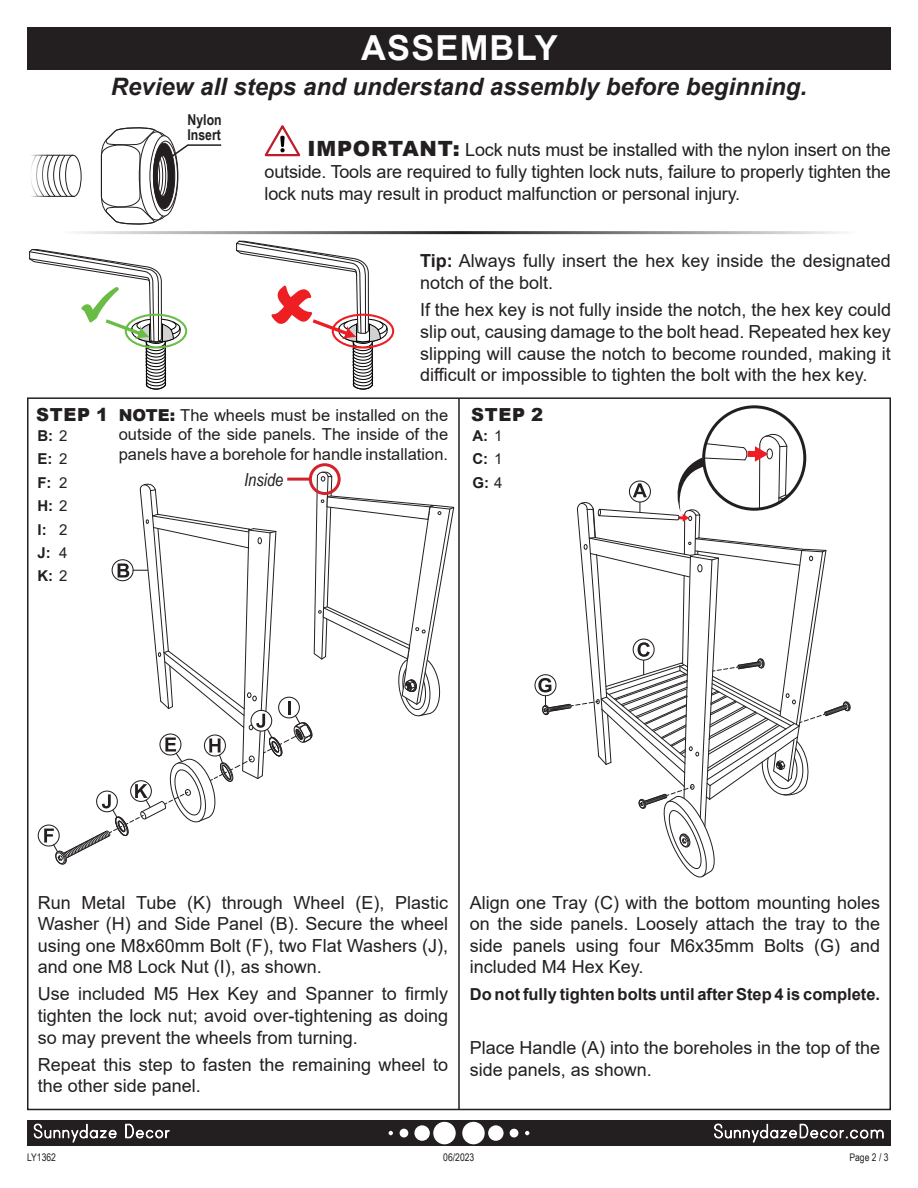
<style>
.page{position:relative;width:918px;height:1188px;background:#fff}
.page>*{position:absolute;margin:0;border:0;box-sizing:border-box;transform-origin:0 0}
.t1{font:700 34.5px "Arial";letter-spacing:.035em;color:#fff}
.t2{font:italic 700 24px "Arial";color:#231f20}
.t3{font:18px/21.6px "Arial";color:#231f20;text-align:justify}
.t4{font:900 18px "Arial";letter-spacing:.035em;color:#231f20}
.t5{font:italic 18px "Arial Narrow";color:#231f20}
.t6{font:16.5px/19.8px "Arial";color:#231f20;text-align:justify}
.t7{font:700 16.5px "Arial";color:#231f20}
.t8{font:700 15px "Arial";color:#231f20}
.t9{font:700 15px/15px "Arial Narrow";color:#231f20}
.t10{font:10.5px "Arial Narrow";color:#231f20}
.s1{font-weight:900;font-size:21px}
.s2{font-weight:400}
.s3{font-weight:700}
.s4{font-weight:900}
</style>
<div class="page">
<div style="left:27px;top:1120px;width:864px;height:26px;background:#231f20"></div>
<div style="left:462px;top:1122px;width:23px;height:22px;background:#fff;border-radius:50%"></div>
<div style="left:488px;top:1125px;width:16px;height:16px;background:#fff;border-radius:50%"></div>
<div style="left:510px;top:1129px;width:8px;height:8px;background:#fff;border-radius:50%"></div>
<svg style="left:525px;top:1131px;width:4px;height:4px"></svg>
<div style="left:433px;top:1122px;width:23px;height:22px;background:#fff;border-radius:50%"></div>
<div style="left:414px;top:1125px;width:16px;height:16px;background:#fff;border-radius:50%"></div>
<div style="left:400px;top:1129px;width:8px;height:8px;background:#fff;border-radius:50%"></div>
<svg style="left:389px;top:1131px;width:4px;height:4px"></svg>
<svg style="left:34px;top:1123px;width:83px;height:20px"></svg>
<svg style="left:125px;top:1124px;width:45px;height:15px"></svg>
<svg style="left:714px;top:1123px;width:170px;height:20px"></svg>
<div style="left:27px;top:27px;width:864px;height:43px;background:#231f20"></div>
<hr style="left:458px;top:398px;width:2px;height:711px;background:#231f20">
<div style="left:534px;top:674px;width:23px;height:22px;border:1px solid #231f20;border-radius:50%"></div>
<svg style="left:538px;top:433px;width:313px;height:445px"></svg>
<svg style="left:38px;top:825px;width:21px;height:21px"></svg>
<div style="left:38px;top:825px;width:22px;height:22px;border:1px solid #231f20;border-radius:50%"></div>
<svg style="left:44px;top:471px;width:411px;height:394px"></svg>
<svg style="left:101px;top:127px;width:87px;height:98px"></svg>
<hr style="left:188px;top:144px;width:33px;height:2px;background:#231f20">
<svg style="left:48px;top:154px;width:34px;height:43px"></svg>
<hr style="left:30px;top:155px;width:43px;height:1px;background:#231f20">
<hr style="left:30px;top:196px;width:44px;height:1px;background:#231f20">
<svg style="left:30px;top:154px;width:18px;height:43px"></svg>
<svg style="left:265px;top:125px;width:35px;height:31px"></svg>
<svg style="left:236px;top:240px;width:156px;height:150px"></svg>
<svg style="left:29px;top:249px;width:156px;height:141px"></svg>
<hr style="left:62px;top:231px;width:794px;height:3px;background:#231f20">
<div style="left:309px;top:463px;width:32px;height:32px;border:3px solid #d1232a;border-radius:50%"></div>
<hr style="left:287px;top:478px;width:24px;height:3px;background:#d1232a">
<p class="t1" style="left:361px;top:23px;width:198px">ASSEMBLY</p>
<p class="t2" style="left:111px;top:71px;width:698px">Review all steps and understand assembly before beginning.</p>
<p class="t9" style="left:188px;top:112px;width:36px">Nylon<br>Insert</p>
<p class="t3" style="left:265px;top:139px;width:628px;text-indent:43px"><span class="s1">IMPORTANT:</span> Lock nuts must be installed with the nylon insert on the outside. Tools are required to fully tighten lock nuts, failure to properly tighten the lock nuts may result in product malfunction or personal injury.</p>
<p class="t4" style="left:36px;top:402px;width:73px">STEP 1</p>
<p class="t8" style="left:38px;top:425px;width:31px">B: <span class="s2">2</span></p>
<p class="t8" style="left:38px;top:449px;width:31px">E: <span class="s2">2</span></p>
<p class="t8" style="left:38px;top:472px;width:31px">F: <span class="s2">2</span></p>
<p class="t8" style="left:38px;top:495px;width:31px">H: <span class="s2">2</span></p>
<p class="t8" style="left:38px;top:519px;width:31px">I: <span class="s2">2</span></p>
<p class="t8" style="left:38px;top:542px;width:31px">J: <span class="s2">4</span></p>
<p class="t8" style="left:38px;top:566px;width:31px">K: <span class="s2">2</span></p>
<p class="t3" style="left:420px;top:250px;width:472px"><span class="s3">Tip:</span> Always fully insert the hex key inside the designated notch of the bolt.</p>
<p class="t3" style="left:420px;top:299px;width:472px">If the hex key is not fully inside the notch, the hex key could slip out, causing damage to the bolt head. Repeated hex key slipping will cause the notch to become rounded, making it difficult or impossible to tighten the bolt with the hex key.</p>
<p class="t6" style="left:119px;top:405px;width:331px"><span class="s4">NOTE:</span> The wheels must be installed on the outside of the side panels. The inside of the panels have a borehole for handle installation.</p>
<p class="t5" style="left:244px;top:467px;width:41px">Inside</p>
<p class="t4" style="left:471px;top:402px;width:73px">STEP 2</p>
<p class="t8" style="left:472px;top:425px;width:31px">A: <span class="s2">1</span></p>
<p class="t8" style="left:472px;top:449px;width:31px">C: <span class="s2">1</span></p>
<p class="t8" style="left:472px;top:472px;width:31px">G: <span class="s2">4</span></p>
<p class="t3" style="left:38px;top:891px;width:412px">Run Metal Tube (K) through Wheel (E), Plastic Washer (H) and Side Panel (B). Secure the wheel using one M8x60mm Bolt (F), two Flat Washers (J), and one M8 Lock Nut (I), as shown.</p>
<p class="t3" style="left:38px;top:983px;width:412px">Use included M5 Hex Key and Spanner to firmly tighten the lock nut; avoid over-tightening as doing so may prevent the wheels from turning.</p>
<p class="t3" style="left:38px;top:1053px;width:412px">Repeat this step to fasten the remaining wheel to the other side panel.</p>
<p class="t3" style="left:470px;top:891px;width:412px">Align one Tray (C) with the bottom mounting holes on the side panels. Loosely attach the tray to the side panels using four M6x35mm Bolts (G) and included M4 Hex Key.</p>
<p class="t7" style="left:470px;top:983px;width:412px">Do not fully tighten bolts until after Step 4 is complete.</p>
<p class="t3" style="left:470px;top:1037px;width:412px">Place Handle (A) into the boreholes in the top of the side panels, as shown.</p>
<p class="t10" style="left:27px;top:1150px;width:31px">LY1362</p>
<p class="t10" style="left:443px;top:1150px;width:33px">06/2023</p>
<p class="t10" style="left:849px;top:1150px;width:41px">Page 2 / 3</p>
</div>
